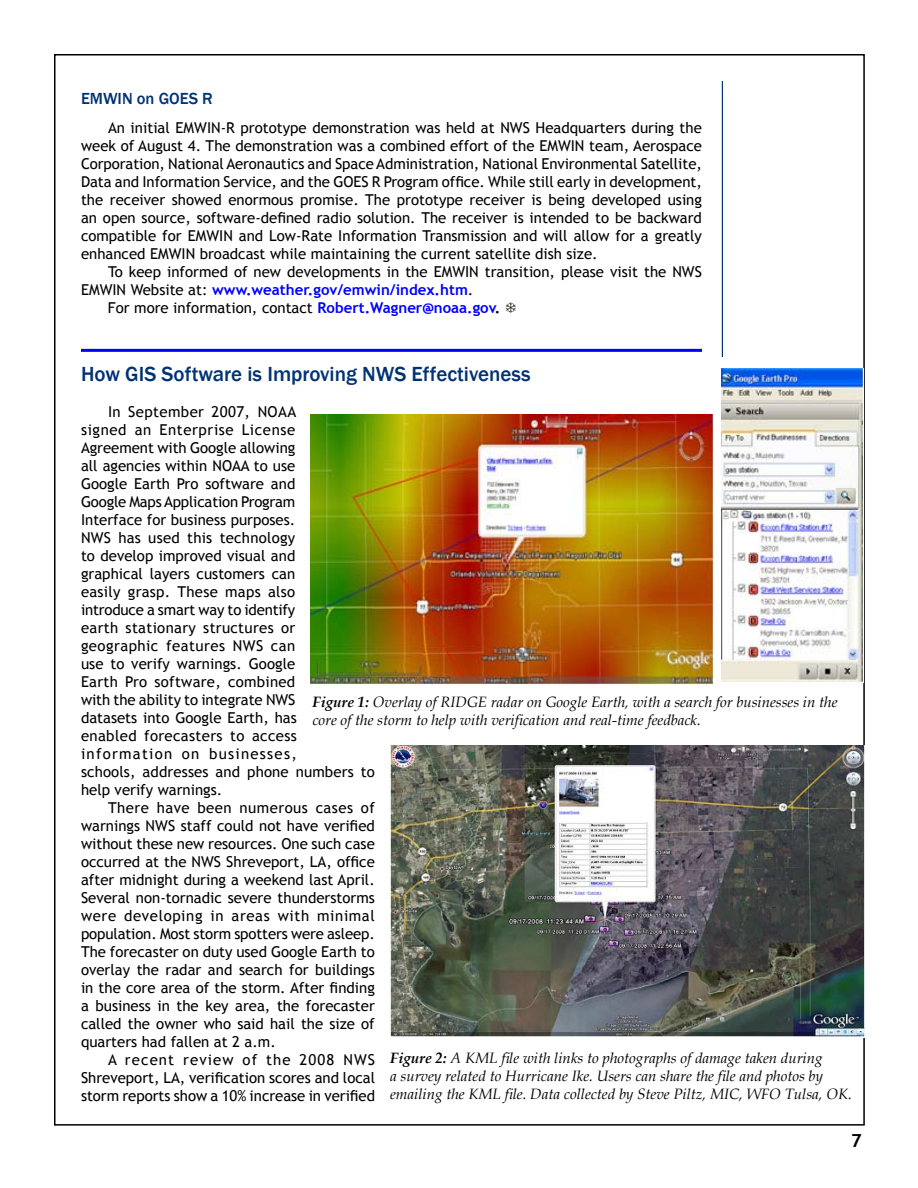
<style>
.page{position:relative;width:918px;height:1188px;background:#fff}
.page>*{position:absolute;margin:0;border:0;box-sizing:border-box;transform-origin:0 0}
.t1{font:500 21px "Franklin Gothic";color:#003273}
.t2{font:700 18px "Trebuchet MS";color:#000}
.t3{font:500 16.5px "Franklin Gothic";color:#003273}
.t4{font:15px/18px "Trebuchet MS";color:#000;text-align:justify}
.t5{font:italic 15px/18px "Book Antiqua";color:#000}
.t6{font:700 15px "Trebuchet MS";color:#00f}
.s1{font-weight:400;color:#000}
.s2{font-weight:700;color:#00f}
.s3{font-weight:700}
</style>
<div class="page">
<hr style="left:722px;top:81px;width:1px;height:1026px;background:#003273">
<hr style="left:81px;top:349px;width:621px;height:3px;background:#00f">
<div style="left:709px;top:358px;width:47px;height:753px;background:#fff"></div>
<img style="left:391px;top:746px;width:474px;height:291px">
<img style="left:721px;top:368px;width:143px;height:314px">
<img style="left:310px;top:415px;width:404px;height:270px">
<p class="t3" style="left:81px;top:88px;width:133px">EMWIN on GOES R</p>
<p class="t4" style="left:81px;top:119px;width:622px;text-indent:27px">An initial EMWIN-R prototype demonstration was held at NWS Headquarters during the week of August 4. The demonstration was a combined effort of the EMWIN team, Aerospace Corporation, National Aeronautics and Space Administration, National Environmental Satellite, Data and Information Service, and the GOES R Program office. While still early in development, the receiver showed enormous promise. The prototype receiver is being developed using an open source, software-defined radio solution. The receiver is intended to be backward compatible for EMWIN and Low-Rate Information Transmission and will allow for a greatly enhanced EMWIN broadcast while maintaining the current satellite dish size.</p>
<p class="t4" style="left:108px;top:263px;width:595px">To keep informed of new developments in the EMWIN transition, please visit the NWS</p>
<p class="t6" style="left:81px;top:280px;width:394px"><span class="s1">EMWIN Website at:</span> www.weather.gov/emwin/index.htm<span class="s1">.</span></p>
<p class="t4" style="left:108px;top:299px;width:394px">For more information, contact <span class="s2">Robert.Wagner@noaa.gov</span><span class="s3">.</span></p>
<h1 class="t1" style="left:81px;top:361px;width:451px">How GIS Software is Improving NWS Effectiveness</h1>
<p class="t4" style="left:81px;top:403px;width:295px;text-align:left;text-indent:27px">In September 2007, NOAA<br>signed an Enterprise License<br>Agreement with Google allowing<br>all agencies within NOAA to use<br>Google Earth Pro software and<br>Google Maps Application Program<br>Interface for business purposes.<br>NWS has used this technology<br>to develop improved visual and<br>graphical layers customers can<br>easily grasp. These maps also<br>introduce a smart way to identify<br>earth stationary structures or geographic features NWS can<br>use to verify warnings. Google<br>Earth Pro software, combined<br>with the ability to integrate NWS<br>datasets into Google Earth, has<br>enabled forecasters to access information on businesses,<br>schools, addresses and phone numbers to help verify warnings.</p>
<p class="t4" style="left:81px;top:799px;width:295px;text-indent:27px">There have been numerous cases of warnings NWS staff could not have verified without these new resources. One such case occurred at the NWS Shreveport, LA, office after midnight during a weekend last April.<br>Several non-tornadic severe thunderstorms were developing in areas with minimal population. Most storm spotters were asleep.<br>The forecaster on duty used Google Earth to overlay the radar and search for buildings in the core area of the storm. After finding a business in the key area, the forecaster called the owner who said hail the size of quarters had fallen at 2 a.m.</p>
<p class="t4" style="left:81px;top:1051px;width:296px;text-indent:27px">A recent review of the 2008 NWS Shreveport, LA, verification scores and local storm reports show a 10% increase in verified</p>
<p class="t5" style="left:390px;top:1048px;width:463px"><span class="s3">Figure 2:</span> A KML file with links to photographs of damage taken during<br>a survey related to Hurricane Ike. Users can share the file and photos by emailing the KML file. Data collected by Steve Piltz, MIC, WFO Tulsa, OK.</p>
<p class="t5" style="left:312px;top:693px;width:527px"><span class="s3">Figure 1:</span> Overlay of RIDGE radar on Google Earth, with a search for businesses in the core of the storm to help with verification and real-time feedback.</p>
<p class="t2" style="left:851px;top:1130px;width:12px">7</p>
</div>
